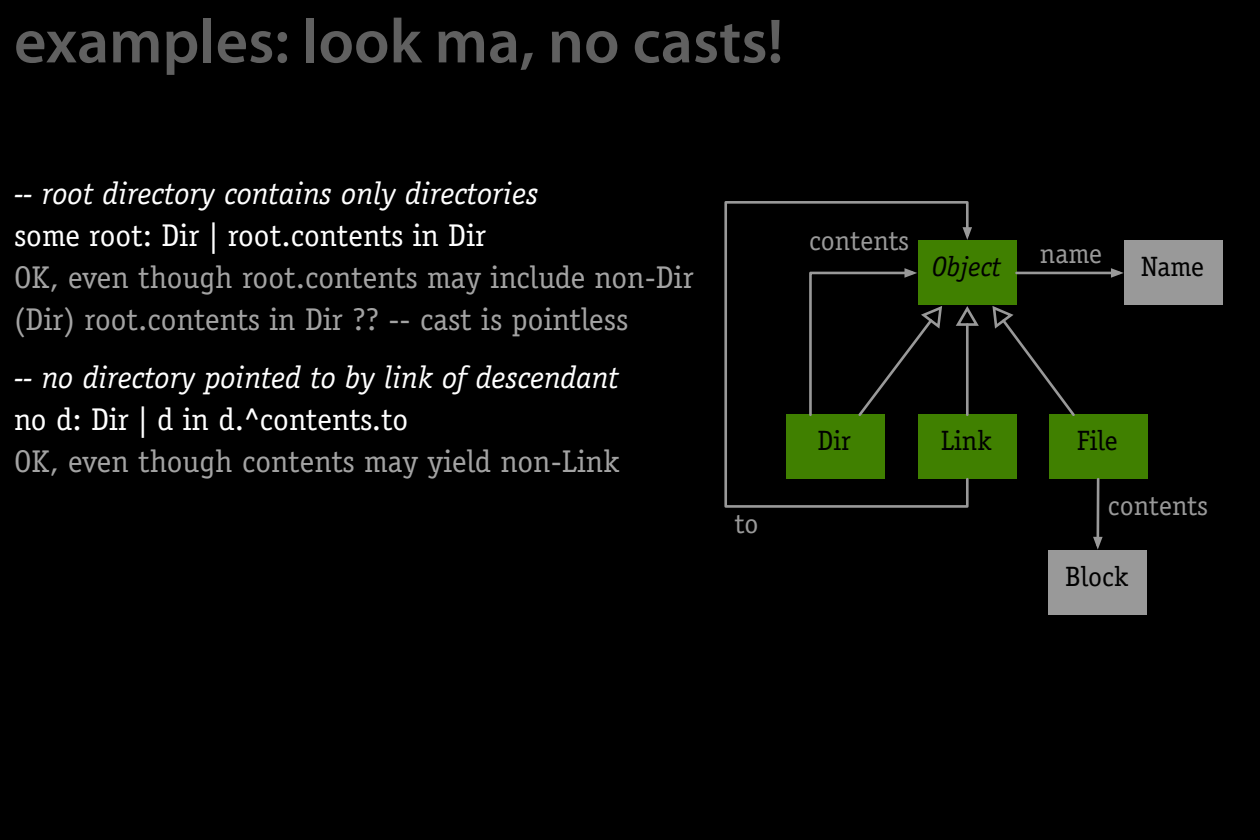
<style>
.page{position:relative;width:1260px;height:840px;background:#000}
.page>*{position:absolute;margin:0;border:0;box-sizing:border-box;transform-origin:0 0}
.t1{font:600 63px "Myriad Pro";color:#606060}
.code{font:31.5px/42px "Officina Serif Std";color:#a3a3a3}
.code-2{font:italic 31.5px/42px "Officina Serif Std";color:#fff}
.t2{font:28px "Officina Serif Std";color:#999}
.t3{font:28px "Officina Serif Std";color:#000}
.t4{font:italic 28px "Officina Serif Std";color:#000}
.s1{font-style:italic;color:#fff}
.s2{color:#fff}
.s3{font-style:normal}
.s4{font-style:normal;color:#a3a3a3}
</style>
<div class="page">
<div style="left:918px;top:241px;width:99px;height:64px;background:#408000"></div>
<div style="left:1049px;top:415px;width:98px;height:64px;background:#408000"></div>
<div style="left:918px;top:415px;width:99px;height:64px;background:#408000"></div>
<div style="left:1049px;top:550px;width:98px;height:65px;background:#999"></div>
<div style="left:1125px;top:241px;width:98px;height:64px;background:#999"></div>
<svg style="left:970px;top:311px;width:9px;height:15px"></svg>
<svg style="left:991px;top:306px;width:86px;height:110px"></svg>
<hr style="left:1017px;top:272px;width:95px;height:2px;background:#999">
<svg style="left:1110px;top:268px;width:13px;height:10px"></svg>
<hr style="left:1097px;top:479px;width:2px;height:59px;background:#999">
<svg style="left:1093px;top:535px;width:10px;height:14px"></svg>
<svg style="left:724px;top:201px;width:246px;height:307px"></svg>
<svg style="left:961px;top:226px;width:11px;height:14px"></svg>
<p class="t1" style="left:14px;top:6px;width:771px">examples: look ma, no casts!</p>
<p class="code" style="left:14px;top:173px;width:681px"><span class="s1">-- root directory contains only directories<br></span><span class="s2">some root: Dir | root.contents in Dir<br></span>OK, even though root.contents may include non-Dir (Dir) root.contents in Dir ?? -- cast is pointless</p>
<p class="code-2" style="left:14px;top:357px;width:607px">-- no directory pointed to by link of descendant <span class="s3">no d: Dir | d in d.^contents.to<br></span><span class="s4">OK, even though contents may yield non-Link</span></p>
<p class="t2" style="left:735px;top:507px;width:25px">to</p>
<p class="t2" style="left:809px;top:224px;width:102px">contents</p>
<p class="t4" style="left:932px;top:251px;width:70px">Object</p>
<p class="t2" style="left:1040px;top:237px;width:64px">name</p>
<p class="t3" style="left:1142px;top:251px;width:64px">Name</p>
<p class="t3" style="left:817px;top:425px;width:35px">Dir</p>
<p class="t3" style="left:941px;top:425px;width:53px">Link</p>
<p class="t3" style="left:1077px;top:425px;width:42px">File</p>
<p class="t2" style="left:1108px;top:489px;width:102px">contents</p>
<p class="t3" style="left:1065px;top:560px;width:65px">Block</p>
</div>
